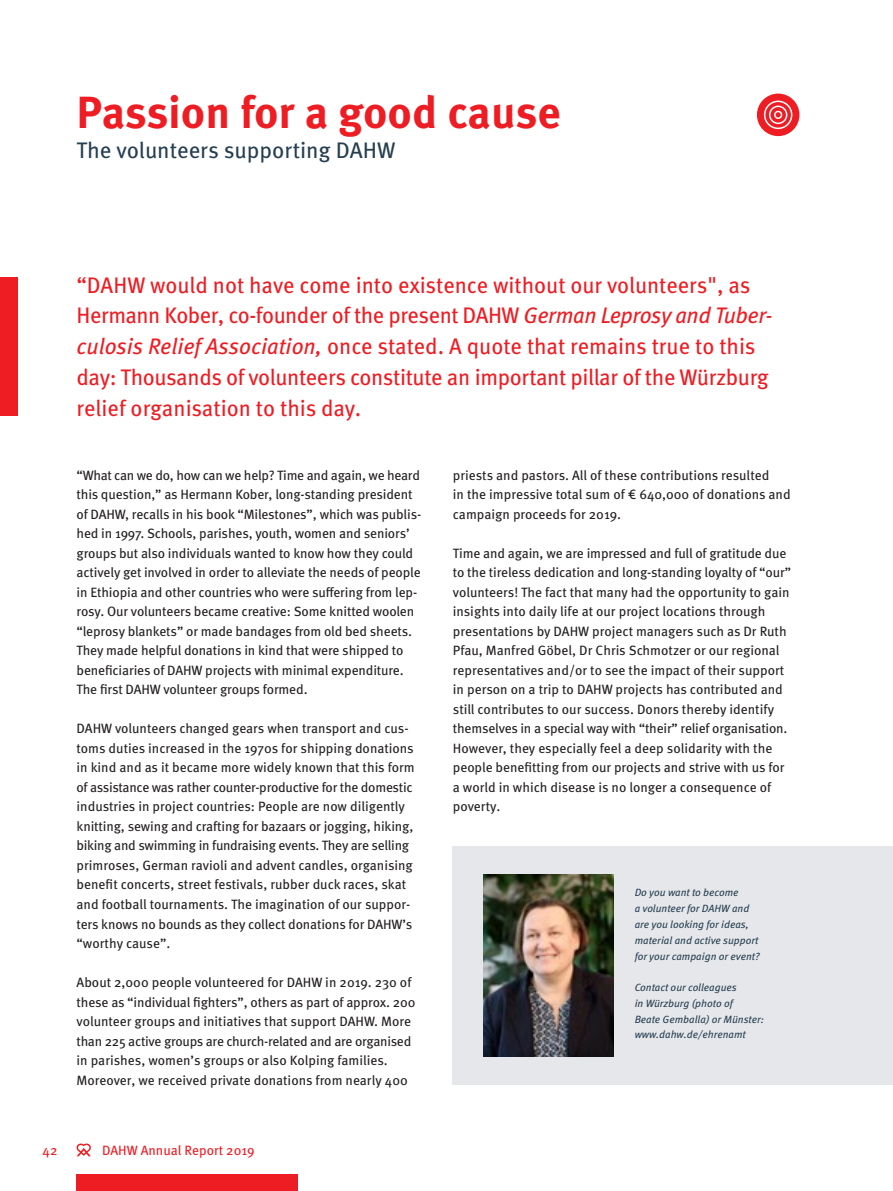
<style>
.page{position:relative;width:893px;height:1191px;background:#fff}
.page>*{position:absolute;margin:0;border:0;box-sizing:border-box;transform-origin:0 0}
.t1{font:700 45px "Meta OT";letter-spacing:-.005em;color:#ee1d23}
.t2{font:22.5px/30.8px "Meta OT";letter-spacing:-.01em;color:#ee1d23}
.t3{font:22.5px "Meta OT";color:#263f51}
.t4{font:13.5px/19.5px "Meta OT";letter-spacing:-.01em;color:#231f20}
.t5{font:13.5px "Meta OT";color:#ee1d23}
.t6{font:italic 10.5px/15.8px "Meta OT";color:#263f51}
.s1{font-style:italic}
</style>
<div class="page">
<div style="left:77px;top:1174px;width:221px;height:17px;background:#ee1d23"></div>
<div style="left:0;top:277px;width:17px;height:138px;background:#ee1d23"></div>
<div style="left:757px;top:94px;width:42px;height:42px;background:#ee1d23;border-radius:50%"></div>
<svg style="left:763px;top:100px;width:30px;height:30px"></svg>
<div style="left:453px;top:846px;width:440px;height:238px;background:#e6e7ea"></div>
<img style="left:484px;top:874px;width:129px;height:182px">
<svg style="left:76px;top:1143px;width:15px;height:13px"></svg>
<h1 class="t1" style="left:77px;top:83px;width:486px">Passion for a good cause</h1>
<h2 class="t3" style="left:77px;top:136px;width:320px">The volunteers supporting DAHW</h2>
<p class="t2" style="left:77px;top:270px;width:698px">“DAHW would not have come into existence without our volunteers", as Hermann Kober, co-founder of the present DAHW <span class="s1">German Leprosy and Tuber&shy;culosis Relief Association,</span> once stated. A quote that remains true to this day: Thousands of volunteers constitute an important pillar of the Würzburg relief organisation to this day.</p>
<p class="t4" style="left:77px;top:466px;width:346px">“What can we do, how can we help? Time and again, we heard this question,” as Hermann Kober, long-standing president of DAHW, recalls in his book “Milestones”, which was publis&shy;hed in 1997. Schools, parishes, youth, women and seniors’ groups but also individuals wanted to know how they could actively get involved in order to alleviate the needs of people in Ethiopia and other countries who were suffering from lep&shy;rosy. Our volunteers became creative: Some knitted woolen “leprosy blankets” or made bandages from old bed sheets.<br>They made helpful donations in kind that were shipped to beneficiaries of DAHW projects with minimal expenditure.<br>The first DAHW volunteer groups formed.</p>
<p class="t4" style="left:77px;top:719px;width:340px">DAHW volunteers changed gears when transport and cus&shy;toms duties increased in the 1970s for shipping donations in kind and as it became more widely known that this form of assistance was rather counter-productive for the domestic industries in project countries: People are now diligently knitting, sewing and crafting for bazaars or jogging, hiking, biking and swimming in fundraising events. They are selling primroses, German ravioli and advent candles, organising benefit concerts, street festivals, rubber duck races, skat and football tournaments. The imagination of our suppor&shy;ters knows no bounds as they collect donations for DAHW’s “worthy cause”.</p>
<p class="t4" style="left:77px;top:973px;width:340px">About 2,000 people volunteered for DAHW in 2019. 230 of these as “individual fighters”, others as part of approx. 200 volunteer groups and initiatives that support DAHW. More than 225 active groups are church-related and are organised in parishes, women’s groups or also Kolping families.<br>Moreover, we received private donations from nearly 400</p>
<p class="t5" style="left:43px;top:1141px;width:17px">42</p>
<p class="t5" style="left:102px;top:1141px;width:154px">DAHW Annual Report 2019</p>
<p class="t4" style="left:453px;top:466px;width:339px">priests and pastors. All of these contributions resulted<br>in the impressive total sum of € 640,000 of donations and campaign proceeds for 2019.</p>
<p class="t4" style="left:453px;top:544px;width:340px">Time and again, we are impressed and full of gratitude due to the tireless dedication and long-standing loyalty of “our” volunteers! The fact that many had the opportunity to gain insights into daily life at our project locations through presentations by DAHW project managers such as Dr Ruth Pfau, Manfred Göbel, Dr Chris Schmotzer or our regional representatives and/or to see the impact of their support in person on a trip to DAHW projects has contributed and still contributes to our success. Donors thereby identify themselves in a special way with “their” relief organisation.<br>However, they especially feel a deep solidarity with the people benefitting from our projects and strive with us for a world in which disease is no longer a consequence of poverty.</p>
<p class="t6" style="left:635px;top:885px;width:127px">Do you want to become<br>a volunteer for DAHW and are you looking for ideas, material and active support for your campaign or event?</p>
<p class="t6" style="left:635px;top:979px;width:131px">Contact our colleagues<br>in Würzburg (photo of<br>Beate Gemballa) or Münster: www.dahw.de/ehrenamt</p>
</div>
